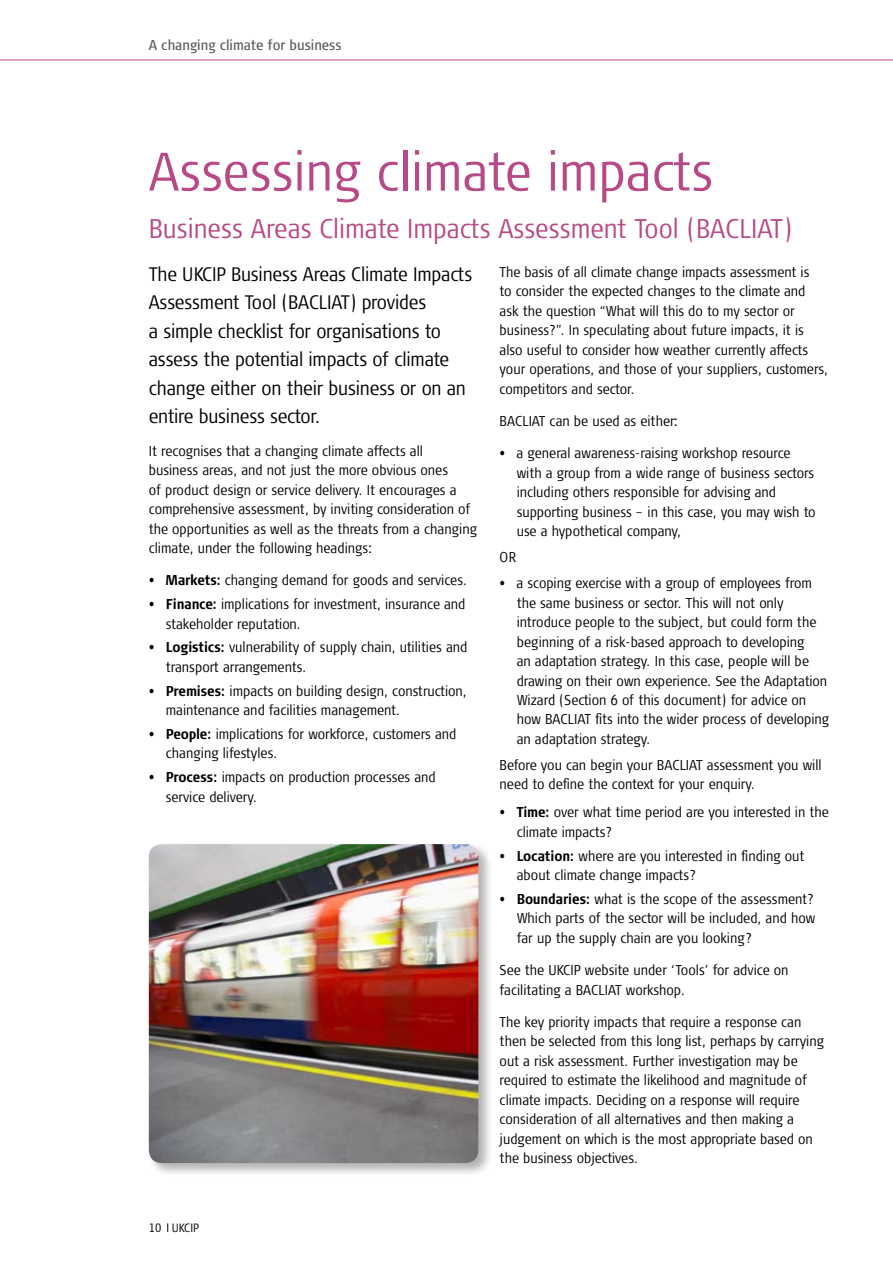
<style>
.page{position:relative;width:893px;height:1263px;background:#fff}
.page>*{position:absolute;margin:0;border:0;box-sizing:border-box;transform-origin:0 0}
.t1{font:300 54px "Signa Cond Column";color:#b74986}
.t2{font:300 27px "Signa Cond Column";color:#b74986}
.t3{font:300 19.5px/28.5px "Signa Cond Column";letter-spacing:-.01em;color:#000}
.t4{font:300 14.25px/19.5px "Signa Cond Column";color:#000}
.t5{font:14.25px "Signa Cond Column";color:#5c5b60}
.t6{font:300 12px "Signa Cond Column";color:#000}
.s1{font-weight:700}
</style>
<div class="page">
<hr style="left:0;top:60px;width:893px;height:1px;background:#b74986">
<div style="left:147px;top:842px;width:346px;height:335px;background:#000;opacity:.3"></div>
<img style="left:149px;top:844px;width:329px;height:319px">
<p class="t5" style="left:149px;top:37px;width:194px">A changing climate for business</p>
<h1 class="t1" style="left:149px;top:142px;width:566px">Assessing climate impacts</h1>
<h2 class="t2" style="left:149px;top:213px;width:645px">Business Areas Climate Impacts Assessment Tool (BACLIAT)</h2>
<h3 class="t3" style="left:149px;top:260px;width:325px">The UKCIP Business Areas Climate Impacts Assessment Tool (BACLIAT) provides<br>a simple checklist for organisations to assess the potential impacts of climate change either on their business or on an entire business sector.</h3>
<p class="t4" style="left:149px;top:441px;width:330px">It recognises that a changing climate affects all<br>business areas, and not just the more obvious ones<br>of product design or service delivery. It encourages a comprehensive assessment, by inviting consideration of the opportunities as well as the threats from a changing climate, under the following headings:</p>
<p class="t4" style="left:149px;top:571px;width:320px">• <span class="s1">Markets:</span> changing demand for goods and services.</p>
<p class="t4" style="left:166px;top:594px;width:301px;text-indent:-17px">• <span class="s1">Finance:</span> implications for investment, insurance and stakeholder reputation.</p>
<p class="t4" style="left:166px;top:638px;width:303px;text-indent:-17px">• <span class="s1">Logistics:</span> vulnerability of supply chain, utilities and transport arrangements.</p>
<p class="t4" style="left:166px;top:681px;width:303px;text-indent:-17px">• <span class="s1">Premises:</span> impacts on building design, construction, maintenance and facilities management.</p>
<p class="t4" style="left:166px;top:724px;width:292px;text-indent:-17px">• <span class="s1">People:</span> implications for workforce, customers and changing lifestyles.</p>
<p class="t4" style="left:166px;top:767px;width:271px;text-indent:-17px">• <span class="s1">Process:</span> impacts on production processes and service delivery.</p>
<p class="t4" style="left:500px;top:262px;width:330px">The basis of all climate change impacts assessment is<br>to consider the expected changes to the climate and<br>ask the question “What will this do to my sector or business?”. In speculating about future impacts, it is also useful to consider how weather currently affects your operations, and those of your suppliers, customers, competitors and sector.</p>
<p class="t4" style="left:500px;top:411px;width:180px">BACLIAT can be used as either:</p>
<p class="t4" style="left:517px;top:444px;width:301px;text-indent:-17px">• a general awareness-raising workshop resource with a group from a wide range of business sectors including others responsible for advising and supporting business – in this case, you may wish to use a hypothetical company,</p>
<p class="t4" style="left:500px;top:547px;width:18px">OR</p>
<p class="t4" style="left:517px;top:573px;width:314px;text-indent:-17px">• a scoping exercise with a group of employees from the same business or sector. This will not only introduce people to the subject, but could form the beginning of a risk-based approach to developing<br>an adaptation strategy. In this case, people will be drawing on their own experience. See the Adaptation Wizard (Section 6 of this document) for advice on how BACLIAT fits into the wider process of developing an adaptation strategy.</p>
<p class="t4" style="left:500px;top:755px;width:323px">Before you can begin your BACLIAT assessment you will need to define the context for your enquiry.</p>
<p class="t4" style="left:517px;top:803px;width:314px;text-indent:-17px">• <span class="s1">Time:</span> over what time period are you interested in the climate impacts?</p>
<p class="t4" style="left:517px;top:846px;width:289px;text-indent:-17px">• <span class="s1">Location:</span> where are you interested in finding out about climate change impacts?</p>
<p class="t4" style="left:517px;top:889px;width:300px;text-align:justify;text-indent:-17px">• <span class="s1">Boundaries:</span> what is the scope of the assessment?<br>Which parts of the sector will be included, and how far up the supply chain are you looking?</p>
<p class="t4" style="left:500px;top:960px;width:290px">See the UKCIP website under ‘Tools’ for advice on facilitating a BACLIAT workshop.</p>
<p class="t4" style="left:500px;top:1012px;width:326px">The key priority impacts that require a response can then be selected from this long list, perhaps by carrying out a risk assessment. Further investigation may be required to estimate the likelihood and magnitude of climate impacts. Deciding on a response will require consideration of all alternatives and then making a judgement on which is the most appropriate based on the business objectives.</p>
<p class="t6" style="left:149px;top:1221px;width:52px">10 UKCIP</p>
</div>
